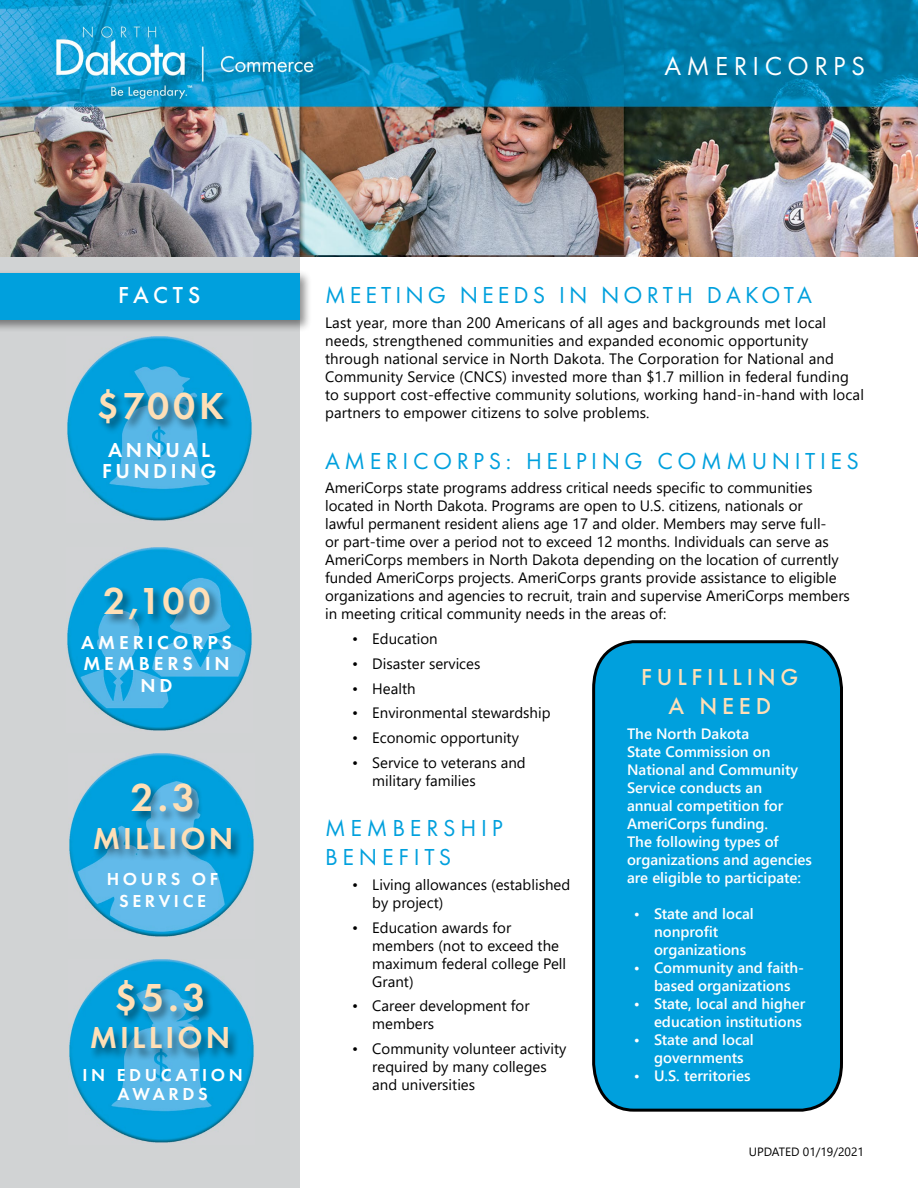
<style>
.page{position:relative;width:918px;height:1188px;background:#fff}
.page>*{position:absolute;margin:0;border:0;box-sizing:border-box;transform-origin:0 0}
.t1{font:600 40.5px "Futura PT";color:#ffdfb6}
.t2{font:600 39px "Futura PT";letter-spacing:.1em;color:#ffdfb6}
.t3{font:600 31.5px "Futura PT";letter-spacing:.1em;color:#ffdfb6}
.t4{font:27px "Futura PT";letter-spacing:.2em;color:#fff}
.t5{font:24px/28.8px "Futura PT";letter-spacing:.19em;color:#00a0dd}
.t6{font:24px "Futura PT";letter-spacing:.17em;color:#00a0dd}
.t7{font:500 24px/28.8px "Futura PT";letter-spacing:.2em;color:#ffdfb6;text-align:center}
.t8{font:500 24px "Futura PT";letter-spacing:.19em;color:#fff}
.t9{font:600 21px/21.5px "Futura PT";letter-spacing:.17em;color:#fff}
.t10{font:600 19.5px/21.5px "Futura PT";letter-spacing:.2em;color:#fff;text-align:center}
.t11{font:600 18px/21.5px "Futura PT";letter-spacing:.2em;color:#fff;text-align:center}
.t12{font:15px/18px "Segoe UI";color:#000}
.t13{font:600 15px/18px "Segoe UI";color:#fff}
.t14{font:12px "Segoe UI";color:#000}
</style>
<div class="page">
<div style="left:0;top:175px;width:300px;height:1013px;background:#d1d3d4"></div>
<img style="left:0;top:0;width:918px;height:256px">
<div style="left:0;top:270px;width:313px;height:62px;background:#000;opacity:.45"></div>
<div style="left:0;top:273px;width:300px;height:47px;background:#00a0dd"></div>
<div style="left:592px;top:640px;width:251px;height:472px;background:#00a0dd"></div>
<img style="left:69px;top:959px;width:185px;height:184px">
<img style="left:69px;top:753px;width:185px;height:184px">
<img style="left:67px;top:547px;width:185px;height:184px">
<img style="left:67px;top:336px;width:185px;height:185px">
<div style="left:97px;top:389px;width:138px;height:47px;background:#000;opacity:.5"></div>
<div style="left:103px;top:586px;width:118px;height:45px;background:#000;opacity:.5"></div>
<div style="left:92px;top:782px;width:151px;height:80px;background:#000;opacity:.5"></div>
<div style="left:89px;top:979px;width:151px;height:83px;background:#000;opacity:.5"></div>
<h3 class="t4" style="left:664px;top:50px;width:202px">AMERICORPS</h3>
<h3 class="t8" style="left:118px;top:281px;width:84px">FACTS</h3>
<h2 class="t2" style="left:97px;top:382px;width:129px">$700K</h2>
<h3 class="t9" style="left:102px;top:439px;width:116px">ANNUAL<br>FUNDING</h3>
<h2 class="t2" style="left:103px;top:576px;width:109px">2,100</h2>
<h3 class="t10" style="left:81px;top:631px;width:152px">AMERICORPS<br>MEMBERS IN<br>ND</h3>
<h1 class="t1" style="left:131px;top:772px;width:66px">2.3</h1>
<h3 class="t3" style="left:93px;top:818px;width:142px">MILLION</h3>
<p class="t11" style="left:107px;top:868px;width:113px">HOURS OF<br>SERVICE</p>
<h1 class="t1" style="left:114px;top:972px;width:93px">$5.3</h1>
<h3 class="t3" style="left:90px;top:1018px;width:142px">MILLION</h3>
<p class="t11" style="left:83px;top:1065px;width:162px;line-height:19.5px">IN EDUCATION<br>AWARDS</p>
<h3 class="t6" style="left:325px;top:281px;width:488px">MEETING NEEDS IN NORTH DAKOTA</h3>
<p class="t12" style="left:325px;top:313px;width:540px">Last year, more than 200 Americans of all ages and backgrounds met local needs, strengthened communities and expanded economic opportunity through national service in North Dakota. The Corporation for National and Community Service (CNCS) invested more than $1.7 million in federal funding to support cost-effective community solutions, working hand-in-hand with local partners to empower citizens to solve problems.</p>
<h3 class="t5" style="left:325px;top:446px;width:535px">AMERICORPS: HELPING COMMUNITIES</h3>
<p class="t12" style="left:325px;top:478px;width:526px">AmeriCorps state programs address critical needs specific to communities located in North Dakota. Programs are open to U.S. citizens, nationals or<br>lawful permanent resident aliens age 17 and older. Members may serve full-<br>or part-time over a period not to exceed 12 months. Individuals can serve as AmeriCorps members in North Dakota depending on the location of currently funded AmeriCorps projects. AmeriCorps grants provide assistance to eligible organizations and agencies to recruit, train and supervise AmeriCorps members in meeting critical community needs in the areas of:</p>
<p class="t12" style="left:352px;top:628px;width:87px">• Education</p>
<p class="t12" style="left:352px;top:653px;width:130px">• Disaster services</p>
<p class="t12" style="left:352px;top:678px;width:65px">• Health</p>
<p class="t12" style="left:352px;top:703px;width:200px">• Environmental stewardship</p>
<p class="t12" style="left:352px;top:727px;width:168px">• Economic opportunity</p>
<p class="t12" style="left:372px;top:752px;width:155px;text-indent:-20px">• Service to veterans and military families</p>
<h3 class="t5" style="left:325px;top:814px;width:179px">MEMBERSHIP<br>BENEFITS</h3>
<p class="t12" style="left:372px;top:874px;width:199px;text-indent:-20px">• Living allowances (established by project)</p>
<p class="t12" style="left:372px;top:917px;width:195px;text-indent:-20px">• Education awards for members (not to exceed the maximum federal college Pell<br>Grant)</p>
<p class="t12" style="left:372px;top:996px;width:159px;text-indent:-20px">• Career development for members</p>
<p class="t12" style="left:372px;top:1038px;width:196px;text-indent:-20px">• Community volunteer activity required by many colleges and universities</p>
<h3 class="t7" style="left:641px;top:663px;width:159px">FULFILLING<br>A NEED</h3>
<p class="t13" style="left:627px;top:723px;width:187px">The North Dakota<br>State Commission on<br>National and Community<br>Service conducts an<br>annual competition for<br>AmeriCorps funding.<br>The following types of organizations and agencies are eligible to participate:</p>
<p class="t13" style="left:654px;top:903px;width:101px;text-indent:-20px">• State and local nonprofit organizations</p>
<p class="t13" style="left:634px;top:957px;width:172px;text-align:center">• Community and faith&shy;based organizations</p>
<p class="t13" style="left:634px;top:993px;width:173px;text-align:right">• State, local and higher education institutions</p>
<p class="t13" style="left:654px;top:1029px;width:101px;text-indent:-20px">• State and local governments</p>
<p class="t13" style="left:634px;top:1065px;width:118px">• U.S. territories</p>
<p class="t14" style="left:749px;top:1140px;width:117px">UPDATED 01/19/2021</p>
</div>
